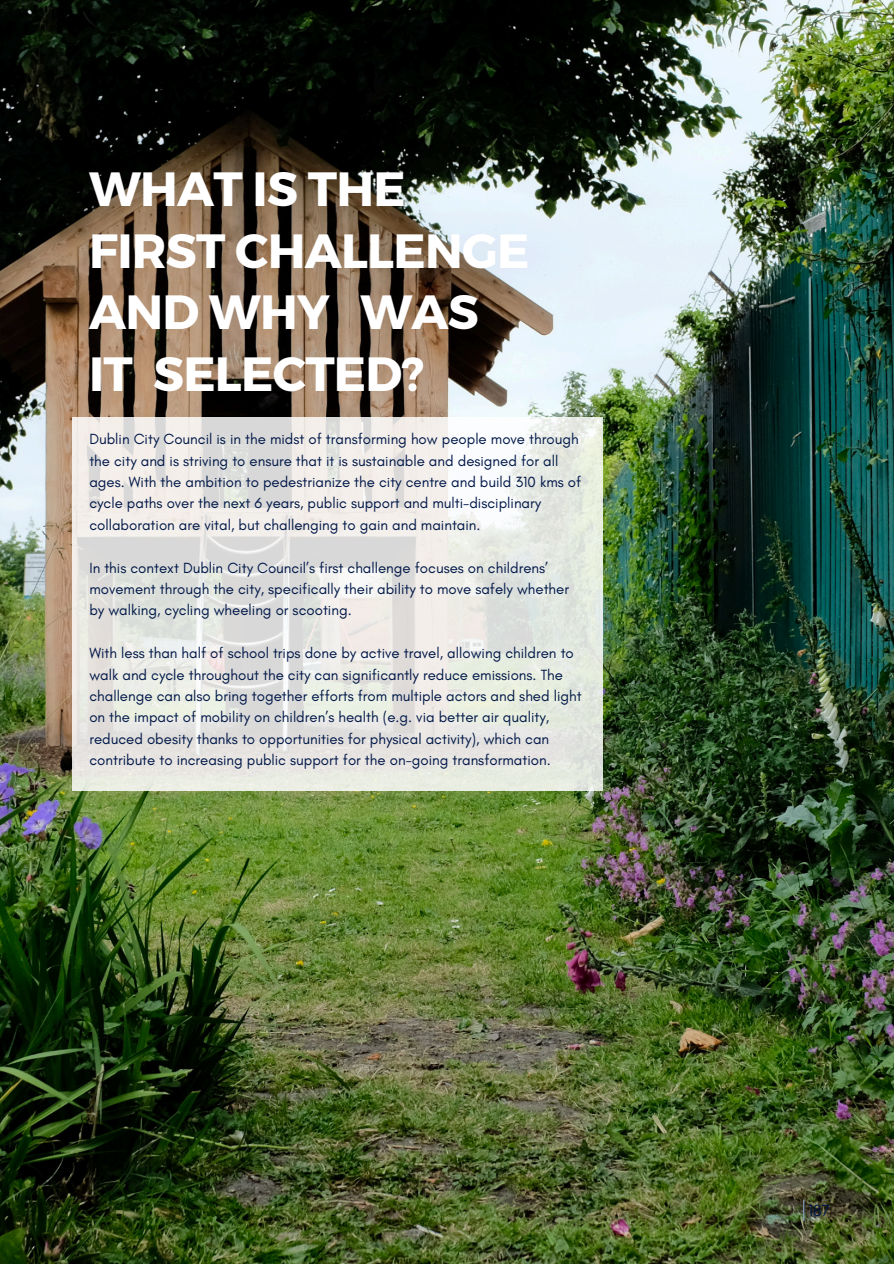
<style>
.page{position:relative;width:894px;height:1264px;background:#fff}
.page>*{position:absolute;margin:0;border:0;box-sizing:border-box;transform-origin:0 0}
.t1{font:700 48px/61.8px "Montserrat";letter-spacing:-.015em;color:#fff}
.t2{font:16.5px "Glacial Indifference";color:#001748}
.t3{font:15px/21.3px "Glacial Indifference";color:#001748}
</style>
<div class="page">
<img style="left:0;top:0;width:893px;height:1263px">
<svg style="left:803px;top:1199px;width:1px;height:21px"></svg>
<svg style="left:72px;top:417px;width:530px;height:373px;background:#e7e7e3"></svg>
<h1 class="t1" style="left:89px;top:155px;width:441px">WHAT IS THE<br>FIRST CHALLENGE<br>AND WHY WAS<br>IT SELECTED?</h1>
<p class="t3" style="left:89px;top:428px;width:493px">Dublin City Council is in the midst of transforming how people move through the city and is striving to ensure that it is sustainable and designed for all ages. With the ambition to pedestrianize the city centre and build 310 kms of cycle paths over the next 6 years, public support and multi-disciplinary collaboration are vital, but challenging to gain and maintain.</p>
<p class="t3" style="left:89px;top:556px;width:481px">In this context Dublin City Council’s first challenge focuses on childrens’ movement through the city, specifically their ability to move safely whether by walking, cycling wheeling or scooting.</p>
<h2 class="t3" style="left:89px;top:642px;width:493px">With less than half of school trips done by active travel, allowing children to walk and cycle throughout the city can significantly reduce emissions. The challenge can also bring together efforts from multiple actors and shed light on the impact of mobility on children’s health (e.g. via better air quality, reduced obesity thanks to opportunities for physical activity), which can contribute to increasing public support for the on-going transformation.</h2>
<p class="t2" style="left:808px;top:1200px;width:23px">187</p>
</div>
